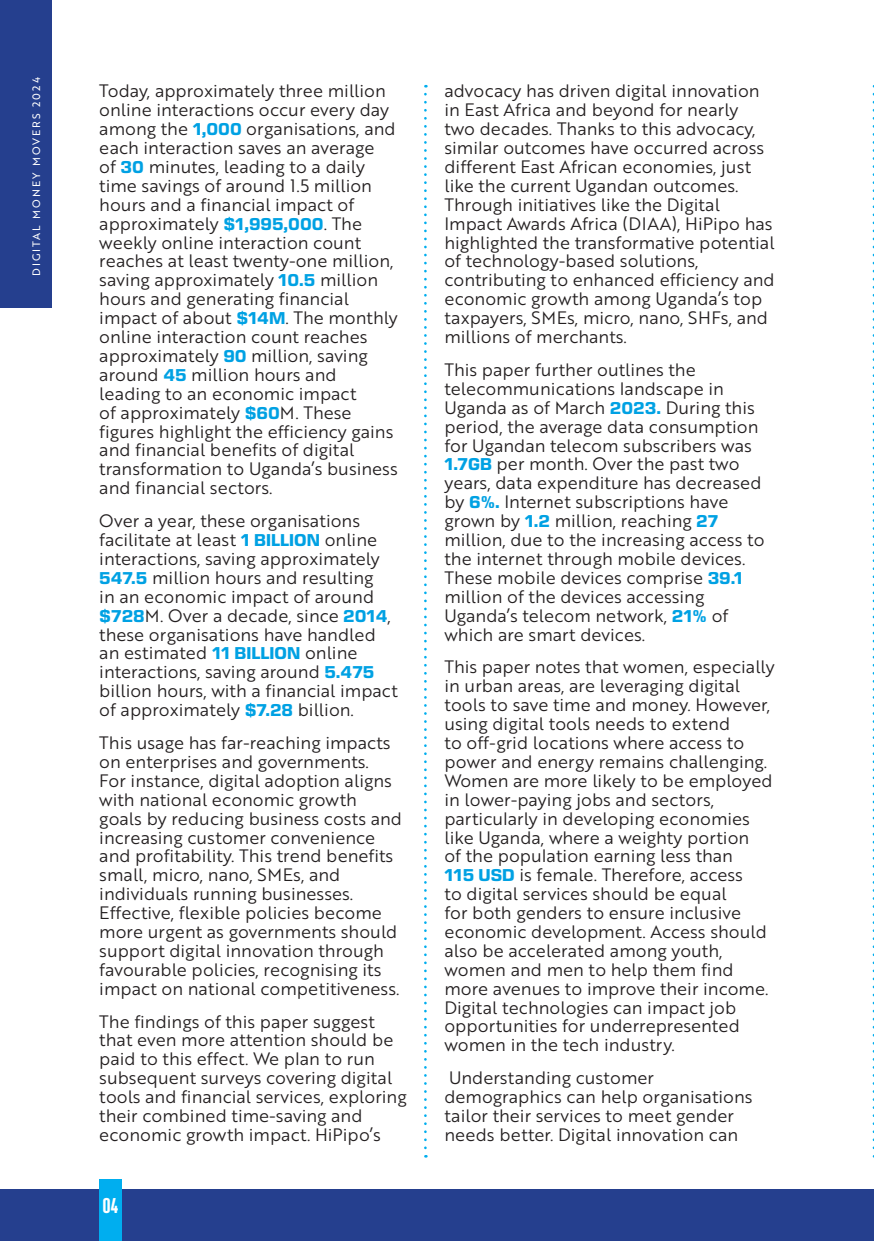
<style>
.page{position:relative;width:874px;height:1241px;background:#fff}
.page>*{position:absolute;margin:0;border:0;box-sizing:border-box;transform-origin:0 0}
.t1{font:900 21px "XXII Neue Norm Rnd Cnd";color:#fff}
.t2{font:17.5px/18.9px "Brother 1816";color:#231f20}
.t3{font:10.5px "Brother 1816";letter-spacing:.2em;color:#fff}
.s1{font-family:"Eurostile Next LT Pro";font-weight:700;color:#00a1e3}
</style>
<div class="page">
<svg style="left:424px;top:94px;width:2px;height:1063px"></svg>
<svg style="left:872px;top:94px;width:2px;height:1063px"></svg>
<div style="left:0;top:0;width:52px;height:307px;background:#253f8e"></div>
<div style="left:0;top:1189px;width:873px;height:51px;background:#253f8e"></div>
<div style="left:99px;top:1179px;width:22px;height:61px;background:#00aeef"></div>
<p class="t3" style="left:28px;top:276px;width:200px;rotate:-90deg">DIGITAL MONEY MOVERS 2024</p>
<p class="t2" style="left:99px;top:81px;width:300px">Today, approximately three million online interactions occur every day among the <span class="s1">1,000</span> organisations, and each interaction saves an average<br>of <span class="s1">30</span> minutes, leading to a daily time savings of around 1.5 million hours and a financial impact of approximately <span class="s1">$1,995,000</span>. The weekly online interaction count reaches at least twenty-one million, saving approximately <span class="s1">10.5</span> million hours and generating financial impact of about <span class="s1">$14M</span>. The monthly online interaction count reaches approximately <span class="s1">90</span> million, saving around <span class="s1">45</span> million hours and leading to an economic impact<br>of approximately <span class="s1">$60</span>M. These figures highlight the efficiency gains and financial benefits of digital transformation to Uganda’s business and financial sectors.</p>
<p class="t2" style="left:99px;top:510px;width:300px">Over a year, these organisations facilitate at least <span class="s1">1 BILLION</span> online interactions, saving approximately <span class="s1">547.5</span> million hours and resulting<br>in an economic impact of around <span class="s1">$728</span>M. Over a decade, since <span class="s1">2014</span>, these organisations have handled an estimated <span class="s1">11 BILLION</span> online interactions, saving around <span class="s1">5.475 </span>billion hours, with a financial impact of approximately <span class="s1">$7.28</span> billion.</p>
<p class="t2" style="left:99px;top:732px;width:304px">This usage has far-reaching impacts on enterprises and governments.<br>For instance, digital adoption aligns with national economic growth goals by reducing business costs and increasing customer convenience and profitability. This trend benefits small, micro, nano, SMEs, and individuals running businesses.<br>Effective, flexible policies become more urgent as governments should support digital innovation through favourable policies, recognising its impact on national competitiveness.</p>
<p class="t2" style="left:99px;top:1010px;width:309px">The findings of this paper suggest that even more attention should be paid to this effect. We plan to run subsequent surveys covering digital tools and financial services, exploring their combined time-saving and economic growth impact. HiPipo’s</p>
<p class="t1" style="left:102px;top:1192px;width:17px">04</p>
<p class="t2" style="left:444px;top:81px;width:331px">advocacy has driven digital innovation in East Africa and beyond for nearly<br>two decades. Thanks to this advocacy, similar outcomes have occurred across different East African economies, just like the current Ugandan outcomes.<br>Through initiatives like the Digital Impact Awards Africa (DIAA), HiPipo has highlighted the transformative potential of technology-based solutions, contributing to enhanced efficiency and economic growth among Uganda’s top taxpayers, SMEs, micro, nano, SHFs, and millions of merchants.</p>
<p class="t2" style="left:444px;top:359px;width:321px">This paper further outlines the telecommunications landscape in Uganda as of March <span class="s1">2023.</span> During this period, the average data consumption for Ugandan telecom subscribers was <span class="s1">1.7GB</span> per month. Over the past two years, data expenditure has decreased by <span class="s1">6%.</span> Internet subscriptions have grown by <span class="s1">1.2</span> million, reaching <span class="s1">27 </span>million, due to the increasing access to the internet through mobile devices.<br>These mobile devices comprise <span class="s1">39.1 </span>million of the devices accessing Uganda’s telecom network, <span class="s1">21%</span> of which are smart devices.</p>
<p class="t2" style="left:444px;top:657px;width:331px">This paper notes that women, especially in urban areas, are leveraging digital tools to save time and money. However, using digital tools needs to extend<br>to off-grid locations where access to power and energy remains challenging.<br>Women are more likely to be employed in lower-paying jobs and sectors, particularly in developing economies like Uganda, where a weighty portion<br>of the population earning less than<br><span class="s1">115 USD</span> is female. Therefore, access<br>to digital services should be equal<br>for both genders to ensure inclusive economic development. Access should also be accelerated among youth, women and men to help them find more avenues to improve their income.<br>Digital technologies can impact job opportunities for underrepresented women in the tech industry.</p>
<p class="t2" style="left:444px;top:1067px;width:309px">Understanding customer demographics can help organisations tailor their services to meet gender needs better. Digital innovation can</p>
</div>
